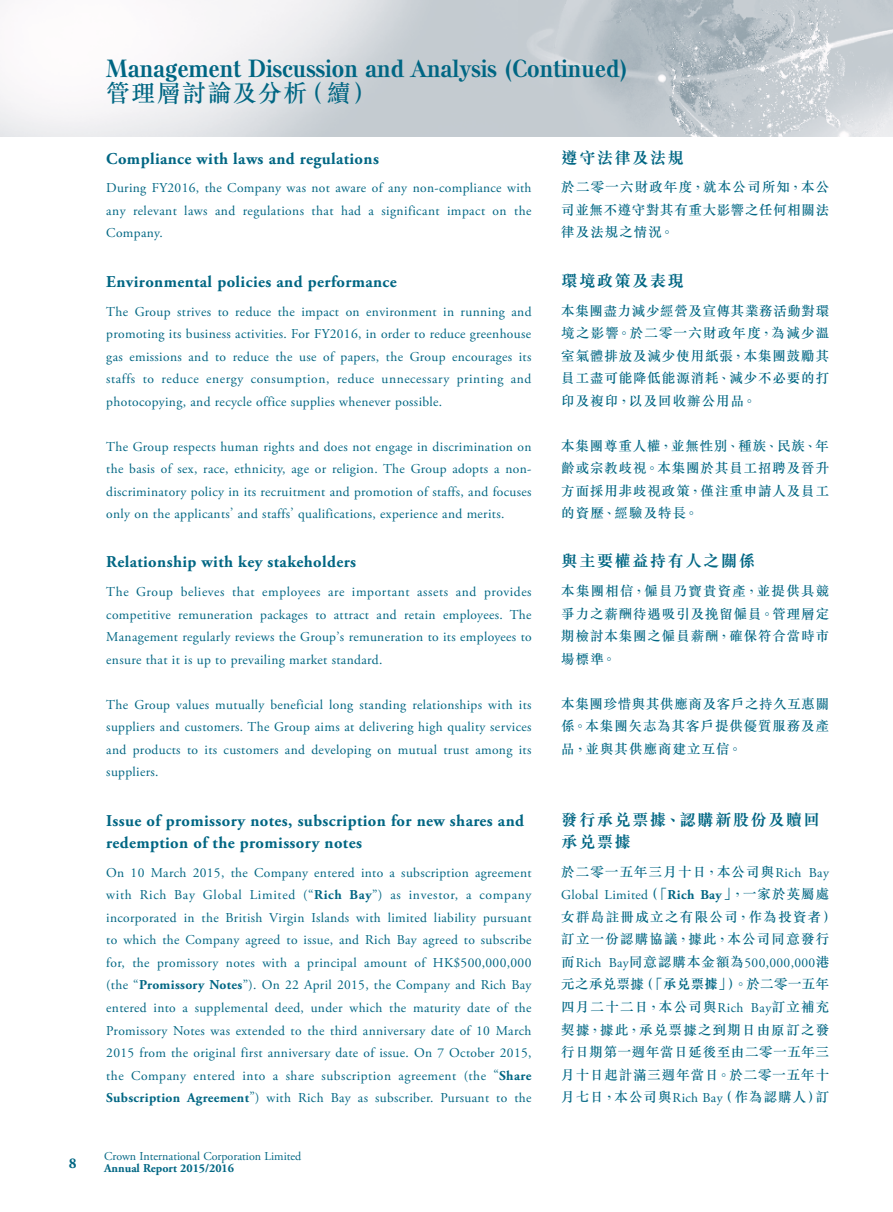
<style>
.page{position:relative;width:893px;height:1212px;background:#fff}
.page>*{position:absolute;margin:0;border:0;box-sizing:border-box;transform-origin:0 0}
.t1{font:700 24px "Else NPL Std";letter-spacing:.005em;color:#006683}
.t2{font:500 24px "M Sung HK";letter-spacing:.055em;color:#006683}
.Heading_2{font:700 16.5px/22.5px "Adobe Garamond Pro";letter-spacing:.025em;color:#006683}
.C_Heading_2{font:700 16.5px/22.5px "M Sung HK";letter-spacing:.075em;color:#006683}
.t3{font:700 15px "Adobe Garamond Pro";color:#006683}
.Body_Text{font:13.5px/22.5px "Adobe Garamond Pro";letter-spacing:.025em;color:#006683;text-align:justify}
.C_Body_Text{font:500 13.5px/22.5px "M Sung HK";letter-spacing:.065em;color:#006683;text-align:justify}
.t4{font:12px "Adobe Garamond Pro";color:#006683}
.t5{font:700 12px "Adobe Garamond Pro";color:#006683}
.s1{font-weight:700}
.s2{font-family:"Adobe Garamond Pro";font-weight:400}
.s3{font-family:"Adobe Garamond Pro";font-weight:700}
</style>
<div class="page">
<img style="left:0;top:0;width:893px;height:136px">
<p class="t3" style="left:69px;top:1154px;width:9px">8</p>
<p class="t1" style="left:106px;top:54px;width:523px">Management Discussion and Analysis (Continued)</p>
<p class="t2" style="left:106px;top:77px;width:271px">管理層討論及分析（續）</p>
<p class="Heading_2" style="left:106px;top:147px;width:274px">Compliance with laws and regulations</p>
<p class="Body_Text" style="left:106px;top:177px;width:427px">During FY2016, the Company was not aware of any non-compliance with any relevant laws and regulations that had a significant impact on the Company.</p>
<p class="Heading_2" style="left:106px;top:271px;width:292px">Environmental policies and performance</p>
<p class="Body_Text" style="left:106px;top:301px;width:427px">The Group strives to reduce the impact on environment in running and promoting its business activities. For FY2016, in order to reduce greenhouse gas emissions and to reduce the use of papers, the Group encourages its staffs to reduce energy consumption, reduce unnecessary printing and photocopying, and recycle office supplies whenever possible.</p>
<p class="Body_Text" style="left:106px;top:436px;width:427px">The Group respects human rights and does not engage in discrimination on the basis of sex, race, ethnicity, age or religion. The Group adopts a non&shy;discriminatory policy in its recruitment and promotion of staffs, and focuses only on the applicants’ and staffs’ qualifications, experience and merits.</p>
<p class="Heading_2" style="left:106px;top:551px;width:251px">Relationship with key stakeholders</p>
<p class="Body_Text" style="left:106px;top:581px;width:427px">The Group believes that employees are important assets and provides competitive remuneration packages to attract and retain employees. The Management regularly reviews the Group’s remuneration to its employees to ensure that it is up to prevailing market standard.</p>
<p class="Body_Text" style="left:106px;top:694px;width:427px">The Group values mutually beneficial long standing relationships with its suppliers and customers. The Group aims at delivering high quality services and products to its customers and developing on mutual trust among its suppliers.</p>
<p class="Heading_2" style="left:106px;top:809px;width:419px">Issue of promissory notes, subscription for new shares and redemption of the promissory notes</p>
<p class="Body_Text" style="left:106px;top:862px;width:427px">On 10 March 2015, the Company entered into a subscription agreement with Rich Bay Global Limited (“<span class="s1">Rich Bay</span>”) as investor, a company incorporated in the British Virgin Islands with limited liability pursuant to which the Company agreed to issue, and Rich Bay agreed to subscribe for, the promissory notes with a principal amount of HK$500,000,000 (the “<span class="s1">Promissory Notes</span>”). On 22 April 2015, the Company and Rich Bay entered into a supplemental deed, under which the maturity date of the Promissory Notes was extended to the third anniversary date of 10 March 2015 from the original first anniversary date of issue. On 7 October 2015, the Company entered into a share subscription agreement (the “<span class="s1">Share Subscription Agreement</span>”) with Rich Bay as subscriber. Pursuant to the</p>
<p class="t4" style="left:104px;top:1149px;width:199px">Crown International Corporation Limited</p>
<p class="t5" style="left:104px;top:1161px;width:131px">Annual Report 2015/2016</p>
<p class="C_Heading_2" style="left:561px;top:146px;width:124px">遵守法律及法規</p>
<p class="C_Body_Text" style="left:561px;top:175px;width:269px">於二零一六財政年度，就本公司所知，本公司並無不遵守對其有重大影響之任何相關法律及法規之情況。</p>
<p class="C_Heading_2" style="left:561px;top:269px;width:124px">環境政策及表現</p>
<p class="C_Body_Text" style="left:561px;top:299px;width:269px">本集團盡力減少經營及宣傳其業務活動對環境之影響。於二零一六財政年度，為減少溫室氣體排放及減少使用紙張，本集團鼓勵其員工盡可能降低能源消耗、減少不必要的打印及複印，以及回收辦公用品。</p>
<p class="C_Body_Text" style="left:561px;top:434px;width:269px">本集團尊重人權，並無性別、種族、民族、年齡或宗教歧視。本集團於其員工招聘及晉升方面採用非歧視政策，僅注重申請人及員工的資歷、經驗及特長。</p>
<p class="C_Heading_2" style="left:561px;top:550px;width:195px">與主要權益持有人之關係</p>
<p class="C_Body_Text" style="left:561px;top:579px;width:269px">本集團相信，僱員乃寶貴資產，並提供具競爭力之薪酬待遇吸引及挽留僱員。管理層定期檢討本集團之僱員薪酬，確保符合當時市場標準。</p>
<p class="C_Body_Text" style="left:561px;top:692px;width:269px">本集團珍惜與其供應商及客戶之持久互惠關係。本集團矢志為其客戶提供優質服務及產品，並與其供應商建立互信。</p>
<p class="C_Heading_2" style="left:561px;top:808px;width:260px">發行承兌票據、認購新股份及贖回承兌票據</p>
<p class="C_Body_Text" style="left:561px;top:860px;width:276px;text-align:left">於二零一五年三月十日，本公司與<span class="s2">Rich Bay<br>Global Limited</span>（「<span class="s3">Rich Bay</span>」，一家於英屬處女群島註冊成立之有限公司，作為投資者）訂立一份認購協議，據此，本公司同意發行而<span class="s2">Rich Bay</span>同意認購本金額為<span class="s2">500,000,000</span>港元之承兌票據（「<span class="s1">承兌票據</span>」）。於二零一五年四月二十二日，本公司與<span class="s2">Rich Bay</span>訂立補充契據，據此，承兌票據之到期日由原訂之發行日期第一週年當日延後至由二零一五年三月十日起計滿三週年當日。於二零一五年十月七日，本公司與<span class="s2">Rich Bay</span>（作為認購人）訂</p>
</div>
